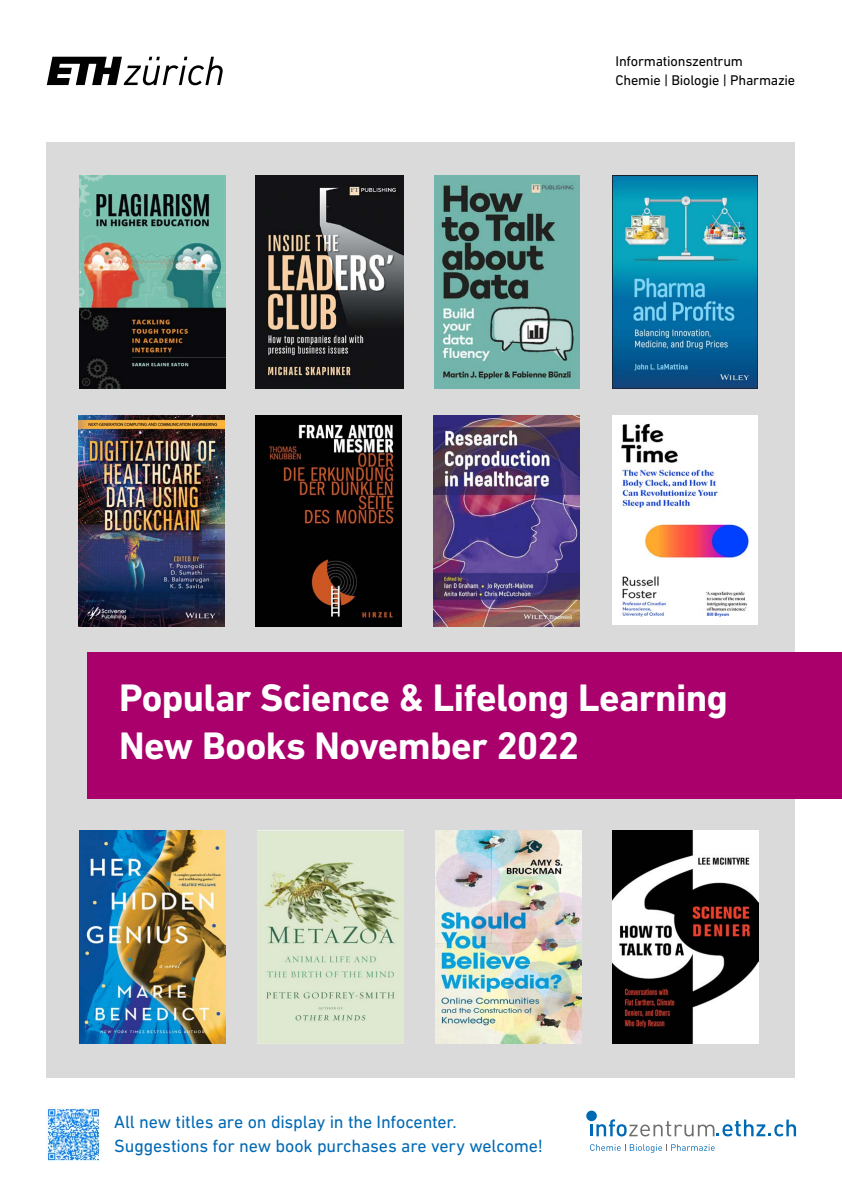
<style>
.page{position:relative;width:842px;height:1191px;background:#fff}
.page>*{position:absolute;margin:0;border:0;box-sizing:border-box;transform-origin:0 0}
.t1{font:700 39px/48px "DIN Next W1 G";letter-spacing:-.015em;color:#fff}
.t2{font:18px/24px "DIN Next W1 G";letter-spacing:-.01em;color:#0069b4}
.t3{font:14.3px/18.6px "DIN Next W1 G";letter-spacing:-.015em;color:#000}
</style>
<div class="page">
<svg style="left:47px;top:57px;width:176px;height:28px"></svg>
<div style="left:47px;top:142px;width:748px;height:935px;background:#dadada"></div>
<div style="left:586px;top:1110px;width:11px;height:11px;background:#0069b4;border-radius:50%"></div>
<svg style="left:590px;top:1144px;width:125px;height:8px"></svg>
<svg style="left:590px;top:1119px;width:206px;height:17px"></svg>
<img style="left:79px;top:175px;width:146px;height:213px">
<img style="left:435px;top:175px;width:144px;height:214px">
<img style="left:255px;top:175px;width:148px;height:214px">
<img style="left:612px;top:175px;width:145px;height:214px">
<div style="left:88px;top:653px;width:754px;height:146px;background:#aa006c"></div>
<img style="left:78px;top:415px;width:146px;height:211px">
<img style="left:433px;top:415px;width:146px;height:211px">
<img style="left:256px;top:415px;width:146px;height:211px">
<img style="left:613px;top:415px;width:144px;height:209px">
<img style="left:79px;top:830px;width:146px;height:213px">
<img style="left:435px;top:830px;width:146px;height:213px">
<img style="left:257px;top:830px;width:146px;height:213px">
<img style="left:613px;top:830px;width:146px;height:213px">
<img style="left:47px;top:1107px;width:53px;height:54px">
<p class="t3" style="left:615px;top:52px;width:181px">Informationszentrum<br>Chemie | Biologie | Pharmazie</p>
<h1 class="t1" style="left:119px;top:673px;width:610px">Popular Science &amp; Lifelong Learning<br>New Books November 2022</h1>
<p class="t2" style="left:114px;top:1109px;width:430px">All new titles are on display in the Infocenter.<br>Suggestions for new book purchases are very welcome!</p>
</div>
